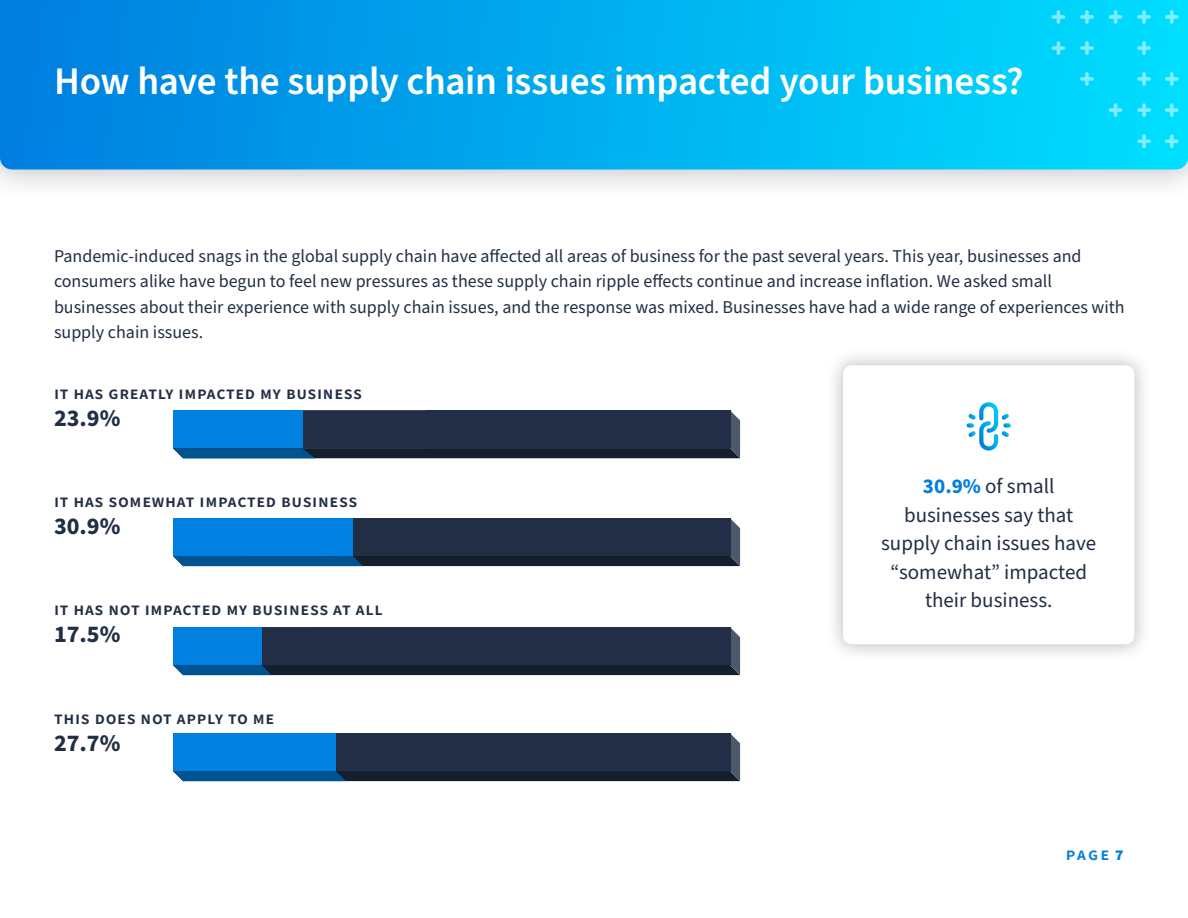
<style>
.page{position:relative;width:1188px;height:918px;background:#fff}
.page>*{position:absolute;margin:0;border:0;box-sizing:border-box;transform-origin:0 0}
.t1{font:600 39px "Source Sans Pro";color:#fff}
.t2{font:700 24px "Source Sans Pro";color:#212f45}
.t3{font:21px/28.5px "Source Sans Pro";color:#212f45;text-align:center}
.t4{font:18px/25.5px "Source Sans Pro";color:#212f45}
.t5{font:600 18px "Source Sans Pro";letter-spacing:.04em;color:#212f45}
.t6{font:600 18px "Source Sans Pro";color:#007fe0}
.s1{font-weight:700;color:#007fe0}
.s2{font-weight:700}
</style>
<div class="page">
<svg style="left:173px;top:410px;width:567px;height:48px;background:#1e2f47"></svg>
<div style="left:173px;top:410px;width:129px;height:38px;background:#0080e0"></div>
<svg style="left:173px;top:518px;width:567px;height:48px;background:#1d3048"></svg>
<div style="left:173px;top:518px;width:180px;height:38px;background:#0080e0"></div>
<svg style="left:173px;top:627px;width:567px;height:48px;background:#1e2d44"></svg>
<div style="left:173px;top:627px;width:89px;height:38px;background:#0080e0"></div>
<svg style="left:173px;top:733px;width:567px;height:48px;background:#1d2f48"></svg>
<div style="left:173px;top:733px;width:163px;height:38px;background:#0080e0"></div>
<div style="left:0;top:0;width:1188px;height:202px;background:#212f45;opacity:.3"></div>
<svg style="left:0;top:0;width:1188px;height:170px;background:#00adee"></svg>
<div style="left:825px;top:347px;width:328px;height:316px;background:#212f45;opacity:.3"></div>
<div style="left:843px;top:365px;width:291px;height:279px;background:#fff;border-radius:9px"></div>
<svg style="left:1165px;top:10px;width:14px;height:14px"></svg>
<svg style="left:1165px;top:72px;width:14px;height:14px"></svg>
<svg style="left:1165px;top:103px;width:14px;height:14px"></svg>
<svg style="left:1165px;top:134px;width:14px;height:14px"></svg>
<svg style="left:1137px;top:10px;width:14px;height:14px"></svg>
<svg style="left:1137px;top:41px;width:14px;height:14px"></svg>
<svg style="left:1109px;top:10px;width:13px;height:14px"></svg>
<svg style="left:1080px;top:10px;width:14px;height:14px"></svg>
<svg style="left:1080px;top:41px;width:14px;height:14px"></svg>
<svg style="left:1137px;top:72px;width:14px;height:14px"></svg>
<svg style="left:1137px;top:103px;width:14px;height:14px"></svg>
<svg style="left:1137px;top:134px;width:14px;height:14px"></svg>
<svg style="left:1109px;top:103px;width:13px;height:14px"></svg>
<svg style="left:1080px;top:72px;width:14px;height:14px"></svg>
<svg style="left:1052px;top:10px;width:13px;height:14px"></svg>
<svg style="left:1052px;top:41px;width:13px;height:14px"></svg>
<svg style="left:967px;top:402px;width:44px;height:49px"></svg>
<h1 class="t1" style="left:54px;top:55px;width:971px">How have the supply chain issues impacted your business?</h1>
<p class="t4" style="left:54px;top:244px;width:1072px">Pandemic-induced snags in the global supply chain have affected all areas of business for the past several years. This year, businesses and consumers alike have begun to feel new pressures as these supply chain ripple effects continue and increase inflation. We asked small businesses about their experience with supply chain issues, and the response was mixed. Businesses have had a wide range of experiences with supply chain issues.</p>
<p class="t5" style="left:54px;top:381px;width:310px">it has greatly impacted my business</p>
<h2 class="t2" style="left:54px;top:402px;width:68px">23.9%</h2>
<p class="t5" style="left:54px;top:489px;width:305px">it has somewhat impacted business</p>
<h2 class="t2" style="left:54px;top:510px;width:68px">30.9%</h2>
<p class="t5" style="left:54px;top:597px;width:330px">it has not impacted my business at all</p>
<h2 class="t2" style="left:54px;top:618px;width:68px">17.5%</h2>
<p class="t5" style="left:54px;top:706px;width:222px">this does not apply to me</p>
<h2 class="t2" style="left:54px;top:726px;width:68px">27.7%</h2>
<p class="t3" style="left:881px;top:473px;width:217px"><span class="s1">30.9%</span> of small businesses say that supply chain issues have “somewhat” impacted their business.</p>
<p class="t6" style="left:1066px;top:842px;width:59px">page <span class="s2">7</span></p>
</div>
